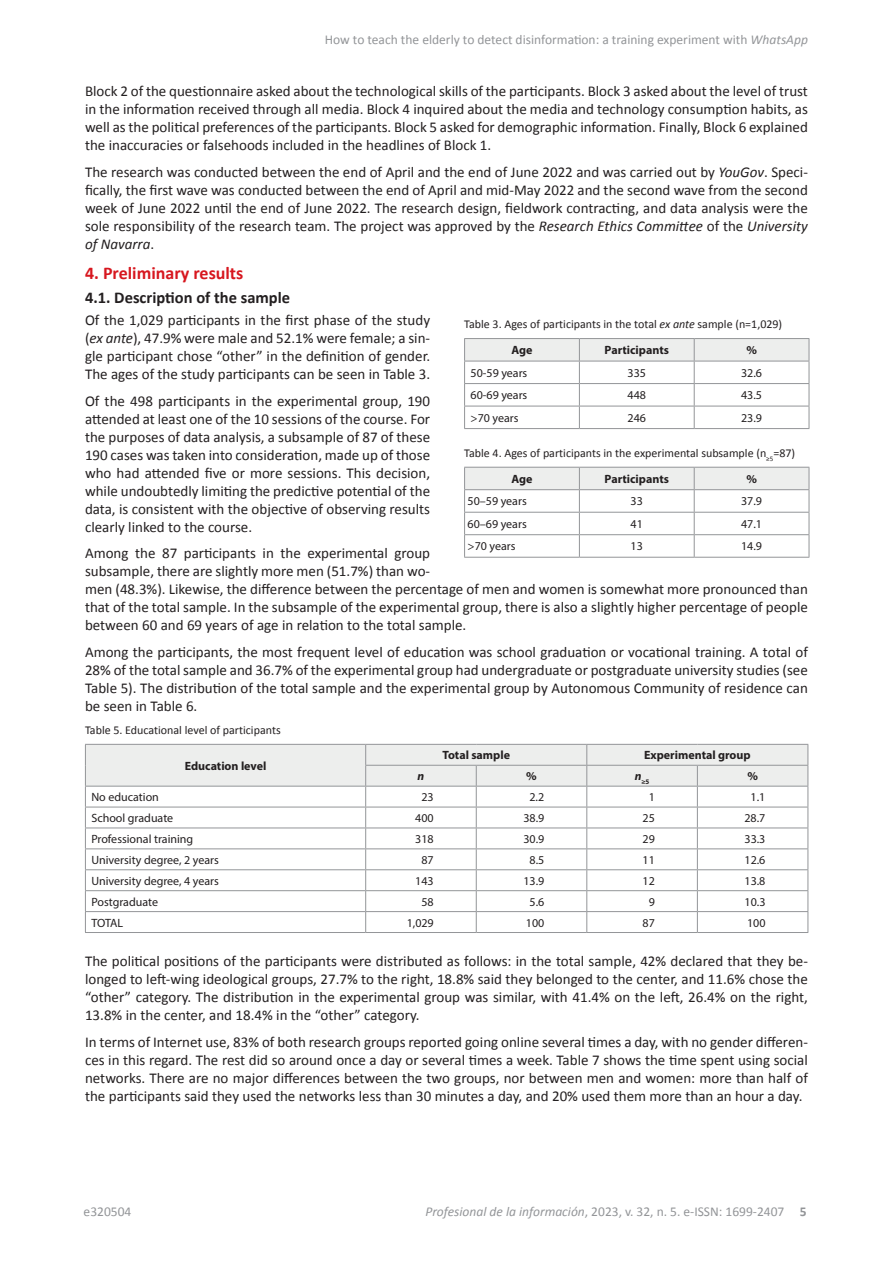
<style>
.page{position:relative;width:893px;height:1263px;background:#fff}
.page>*{position:absolute;margin:0;border:0;box-sizing:border-box;transform-origin:0 0}
.t1{font:700 18px "Calibri";color:#d7171f}
.t2{font:700 16.5px "Calibri";color:#231f20}
.t3{font:15px/18px "Calibri";color:#231f20;text-align:justify}
.t4{font:13.5px "Calibri";color:#939598}
.t5{font:12px "Myriad Pro";color:#231f20}
.t6{font:12px "Calibri";color:#231f20}
.t7{font:700 12px "Myriad Pro";color:#231f20}
.t8{font:italic 700 12px "Myriad Pro";color:#231f20}
.t9{font:700 7.05px "Myriad Pro";color:#231f20}
.s1{font-style:italic}
.s2{font-weight:700}
</style>
<div class="page">
<svg style="left:85px;top:744px;width:723px;height:188px"></svg>
<hr style="left:85px;top:932px;width:281px;height:1px;background:#939598">
<hr style="left:366px;top:932px;width:110px;height:1px;background:#939598">
<hr style="left:476px;top:932px;width:111px;height:1px;background:#939598">
<hr style="left:587px;top:932px;width:110px;height:1px;background:#939598">
<hr style="left:697px;top:932px;width:111px;height:1px;background:#939598">
<hr style="left:464px;top:338px;width:115px;height:1px;background:#939598">
<hr style="left:579px;top:338px;width:115px;height:1px;background:#939598">
<hr style="left:694px;top:338px;width:115px;height:1px;background:#939598">
<svg style="left:464px;top:339px;width:346px;height:89px"></svg>
<hr style="left:464px;top:428px;width:115px;height:1px;background:#939598">
<hr style="left:579px;top:428px;width:115px;height:1px;background:#939598">
<hr style="left:694px;top:428px;width:115px;height:1px;background:#939598">
<svg style="left:464px;top:467px;width:346px;height:90px"></svg>
<hr style="left:464px;top:557px;width:115px;height:1px;background:#939598">
<hr style="left:579px;top:557px;width:115px;height:1px;background:#939598">
<hr style="left:694px;top:557px;width:115px;height:1px;background:#939598">
<p class="t4" style="left:325px;top:31px;width:485px">How to teach the elderly to detect disinformation: a training experiment with <span class="s1">WhatsApp</span></p>
<p class="t3" style="left:85px;top:82px;width:724px">Block 2 of the questionnaire asked about the technological skills of the participants. Block 3 asked about the level of trust in the information received through all media. Block 4 inquired about the media and technology consumption habits, as well as the political preferences of the participants. Block 5 asked for demographic information. Finally, Block 6 explained the inaccuracies or falsehoods included in the headlines of Block 1.</p>
<p class="t3" style="left:85px;top:162px;width:724px">The research was conducted between the end of April and the end of June 2022 and was carried out by <span class="s1">YouGov</span>. Speci&shy;fically, the first wave was conducted between the end of April and mid-May 2022 and the second wave from the second week of June 2022 until the end of June 2022. The research design, fieldwork contracting, and data analysis were the sole responsibility of the research team. The project was approved by the <span class="s1">Research Ethics Committee</span> of the <span class="s1">University of Navarra</span>.</p>
<p class="t1" style="left:85px;top:262px;width:160px">4. Preliminary results</p>
<p class="t2" style="left:85px;top:287px;width:207px">4.1. Description of the sample</p>
<p class="t3" style="left:85px;top:311px;width:347px">Of the 1,029 participants in the first phase of the study (<span class="s1">ex ante</span>), 47.9% were male and 52.1% were female; a sin&shy;gle participant chose “other” in the definition of gender.<br>The ages of the study participants can be seen in Table 3.</p>
<p class="t3" style="left:85px;top:391px;width:347px">Of the 498 participants in the experimental group, 190 attended at least one of the 10 sessions of the course. For the purposes of data analysis, a subsample of 87 of these 190 cases was taken into consideration, made up of those who had attended five or more sessions. This decision, while undoubtedly limiting the predictive potential of the data, is consistent with the objective of observing results clearly linked to the course.</p>
<p class="t3" style="left:85px;top:544px;width:724px;text-align:left">Among the 87 participants in the experimental group<br>subsample, there are slightly more men (51.7%) than wo-<br>men (48.3%). Likewise, the difference between the percentage of men and women is somewhat more pronounced than that of the total sample. In the subsample of the experimental group, there is also a slightly higher percentage of people between 60 and 69 years of age in relation to the total sample.</p>
<p class="t3" style="left:85px;top:642px;width:724px">Among the participants, the most frequent level of education was school graduation or vocational training. A total of 28% of the total sample and 36.7% of the experimental group had undergraduate or postgraduate university studies (see Table 5). The distribution of the total sample and the experimental group by Autonomous Community of residence can be seen in Table 6.</p>
<p class="t6" style="left:85px;top:722px;width:197px">Table 5. Educational level of participants</p>
<p class="t7" style="left:185px;top:758px;width:83px">Education level</p>
<p class="t6" style="left:464px;top:316px;width:320px">Table 3. Ages of participants in the total <span class="s1">ex ante</span> sample (n=1,029)</p>
<p class="t7" style="left:511px;top:342px;width:23px">Age</p>
<p class="t7" style="left:605px;top:342px;width:66px">Participants</p>
<p class="t7" style="left:746px;top:342px;width:12px">%</p>
<p class="t5" style="left:470px;top:365px;width:58px">50-59 years</p>
<p class="t5" style="left:628px;top:365px;width:20px">335</p>
<p class="t5" style="left:741px;top:365px;width:22px">32.6</p>
<p class="t5" style="left:470px;top:388px;width:58px">60-69 years</p>
<p class="t5" style="left:628px;top:388px;width:20px">448</p>
<p class="t5" style="left:741px;top:388px;width:22px">43.5</p>
<p class="t5" style="left:470px;top:410px;width:50px">&gt;70 years</p>
<p class="t5" style="left:628px;top:410px;width:20px">246</p>
<p class="t5" style="left:741px;top:410px;width:22px">23.9</p>
<p class="t6" style="left:464px;top:445px;width:332px">Table 4. Ages of participants in the experimental subsample (n<sub>≥5</sub>=87)</p>
<p class="t7" style="left:511px;top:471px;width:23px">Age</p>
<p class="t7" style="left:605px;top:471px;width:66px">Participants</p>
<p class="t7" style="left:746px;top:471px;width:12px">%</p>
<p class="t5" style="left:468px;top:494px;width:61px">50–59 years</p>
<p class="t5" style="left:631px;top:494px;width:14px">33</p>
<p class="t5" style="left:741px;top:494px;width:22px">37.9</p>
<p class="t5" style="left:468px;top:516px;width:61px">60–69 years</p>
<p class="t5" style="left:631px;top:516px;width:14px">41</p>
<p class="t5" style="left:741px;top:516px;width:22px">47.1</p>
<p class="t5" style="left:468px;top:539px;width:50px">&gt;70 years</p>
<p class="t5" style="left:631px;top:539px;width:14px">13</p>
<p class="t5" style="left:741px;top:539px;width:22px">14.9</p>
<p class="t7" style="left:442px;top:747px;width:69px">Total sample</p>
<p class="t7" style="left:644px;top:747px;width:108px">Experimental group</p>
<p class="t8" style="left:418px;top:768px;width:8px">n</p>
<p class="t7" style="left:526px;top:768px;width:12px">%</p>
<p class="t9" style="left:635px;top:777px;width:16px"><sup>n</sup>≥5</p>
<p class="t7" style="left:747px;top:768px;width:12px">%</p>
<p class="t5" style="left:91px;top:790px;width:69px">No education</p>
<p class="t5" style="left:421px;top:790px;width:14px">23</p>
<p class="t5" style="left:529px;top:790px;width:16px">2.2</p>
<p class="t5" style="left:649px;top:790px;width:8px">1</p>
<p class="t5" style="left:751px;top:790px;width:16px">1.1</p>
<p class="t5" style="left:91px;top:810px;width:83px">School graduate</p>
<p class="t5" style="left:415px;top:810px;width:20px">400</p>
<p class="t5" style="left:523px;top:810px;width:22px">38.9</p>
<p class="t5" style="left:643px;top:810px;width:14px">25</p>
<p class="t5" style="left:744px;top:810px;width:22px">28.7</p>
<p class="t5" style="left:91px;top:831px;width:103px">Professional training</p>
<p class="t5" style="left:415px;top:831px;width:20px">318</p>
<p class="t5" style="left:523px;top:831px;width:22px">30.9</p>
<p class="t5" style="left:643px;top:831px;width:14px">29</p>
<p class="t5" style="left:744px;top:831px;width:22px">33.3</p>
<p class="t5" style="left:91px;top:852px;width:129px">University degree, 2 years</p>
<p class="t5" style="left:421px;top:852px;width:14px">87</p>
<p class="t5" style="left:529px;top:852px;width:16px">8.5</p>
<p class="t5" style="left:643px;top:852px;width:14px">11</p>
<p class="t5" style="left:744px;top:852px;width:22px">12.6</p>
<p class="t5" style="left:91px;top:873px;width:129px">University degree, 4 years</p>
<p class="t5" style="left:415px;top:873px;width:20px">143</p>
<p class="t5" style="left:523px;top:873px;width:22px">13.9</p>
<p class="t5" style="left:643px;top:873px;width:14px">12</p>
<p class="t5" style="left:744px;top:873px;width:22px">13.8</p>
<p class="t5" style="left:91px;top:894px;width:68px">Postgraduate</p>
<p class="t5" style="left:421px;top:894px;width:14px">58</p>
<p class="t5" style="left:530px;top:894px;width:16px">5.6</p>
<p class="t5" style="left:649px;top:894px;width:8px">9</p>
<p class="t5" style="left:744px;top:894px;width:22px">10.3</p>
<p class="t5" style="left:91px;top:915px;width:33px">TOTAL</p>
<p class="t5" style="left:407px;top:915px;width:29px">1,029</p>
<p class="t5" style="left:526px;top:915px;width:20px">100</p>
<p class="t5" style="left:643px;top:915px;width:14px">87</p>
<p class="t5" style="left:747px;top:915px;width:20px">100</p>
<p class="t3" style="left:85px;top:951px;width:724px">The political positions of the participants were distributed as follows: in the total sample, 42% declared that they be&shy;longed to left-wing ideological groups, 27.7% to the right, 18.8% said they belonged to the center, and 11.6% chose the “other” category. The distribution in the experimental group was similar, with 41.4% on the left, 26.4% on the right, 13.8% in the center, and 18.4% in the “other” category.</p>
<p class="t3" style="left:85px;top:1032px;width:724px">In terms of Internet use, 83% of both research groups reported going online several times a day, with no gender differen&shy;ces in this regard. The rest did so around once a day or several times a week. Table 7 shows the time spent using social networks. There are no major differences between the two groups, nor between men and women: more than half of the participants said they used the networks less than 30 minutes a day, and 20% used them more than an hour a day.</p>
<p class="t4" style="left:84px;top:1203px;width:49px">e320504</p>
<p class="t4" style="left:425px;top:1203px;width:383px"><span class="s1">Profesional de la información</span>, 2023, v. 32, n. 5. e-ISSN: 1699-2407 <span class="s2">5</span></p>
</div>
